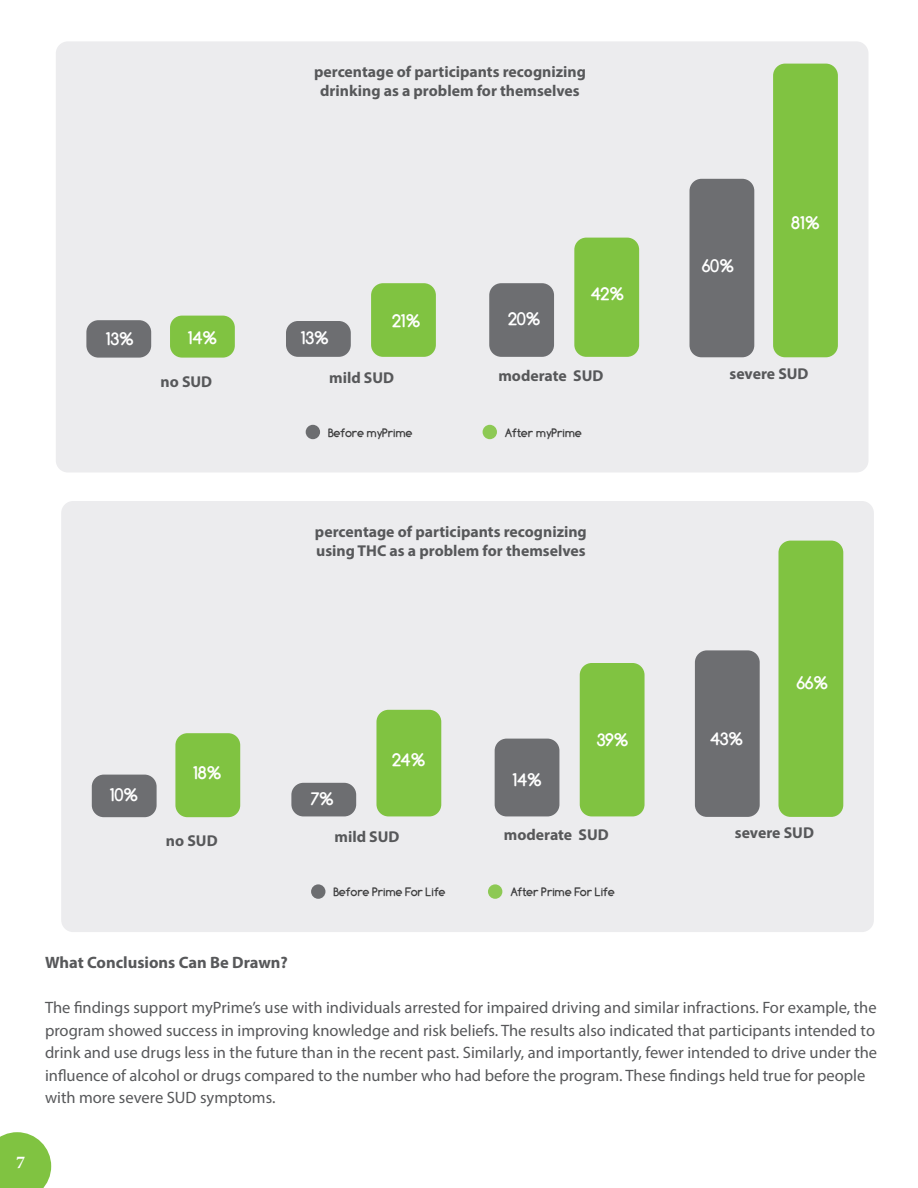
<style>
.page{position:relative;width:918px;height:1188px;background:#fff}
.page>*{position:absolute;margin:0;border:0;box-sizing:border-box;transform-origin:0 0}
.t1{font:700 18px "Comfortaa";color:#fff}
.t2{font:700 18px "Minion Pro";color:#fff}
.t3{font:16.5px/22.5px "Myriad Pro";color:#57585a}
.t4{font:700 16.5px "Myriad Pro";color:#57585a}
.t5{font:700 15.75px/18.9px "Myriad Pro";color:#57585a;text-align:center}
.t6{font:700 12px "Comfortaa";color:#3e3e3f}
</style>
<div class="page">
<div style="left:56px;top:41px;width:812px;height:432px;background:#ececee;border-radius:12px"></div>
<div style="left:306px;top:425px;width:14px;height:14px;background:#6c6d70;border-radius:50%"></div>
<div style="left:483px;top:425px;width:14px;height:14px;background:#8dc954;border-radius:50%"></div>
<div style="left:371px;top:283px;width:65px;height:74px;background:#80c341;border-radius:12px"></div>
<div style="left:286px;top:321px;width:65px;height:36px;background:#6d6e71;border-radius:12px"></div>
<div style="left:86px;top:320px;width:65px;height:38px;background:#6d6e71;border-radius:12px"></div>
<div style="left:170px;top:316px;width:65px;height:42px;background:#80c341;border-radius:12px"></div>
<div style="left:773px;top:64px;width:65px;height:293px;background:#80c341;border-radius:12px"></div>
<div style="left:690px;top:179px;width:64px;height:178px;background:#6d6e71;border-radius:12px"></div>
<div style="left:574px;top:238px;width:65px;height:119px;background:#80c341;border-radius:12px"></div>
<div style="left:489px;top:283px;width:65px;height:74px;background:#6d6e71;border-radius:12px"></div>
<div style="left:61px;top:501px;width:813px;height:431px;background:#ececee;border-radius:12px"></div>
<div style="left:311px;top:884px;width:14px;height:15px;background:#6c6d70;border-radius:50%"></div>
<div style="left:488px;top:884px;width:14px;height:15px;background:#8dc954;border-radius:50%"></div>
<div style="left:376px;top:710px;width:65px;height:106px;background:#80c341;border-radius:12px"></div>
<div style="left:291px;top:783px;width:65px;height:33px;background:#6d6e71;border-radius:12px"></div>
<div style="left:92px;top:775px;width:65px;height:42px;background:#6d6e71;border-radius:12px"></div>
<div style="left:175px;top:733px;width:65px;height:84px;background:#80c341;border-radius:12px"></div>
<div style="left:778px;top:541px;width:65px;height:276px;background:#80c341;border-radius:12px"></div>
<div style="left:695px;top:650px;width:65px;height:167px;background:#6d6e71;border-radius:12px"></div>
<div style="left:580px;top:663px;width:65px;height:153px;background:#80c341;border-radius:12px"></div>
<div style="left:495px;top:739px;width:64px;height:77px;background:#6d6e71;border-radius:12px"></div>
<svg style="left:0;top:1132px;width:51px;height:56px;background:#8ec957"></svg>
<p class="t5" style="left:314px;top:61px;width:273px">percentage of participants recognizing drinking as a problem for themselves</p>
<p class="t1" style="left:106px;top:328px;width:29px">13%</p>
<p class="t1" style="left:188px;top:327px;width:30px">14%</p>
<p class="t5" style="left:161px;top:371px;width:53px">no SUD</p>
<p class="t1" style="left:301px;top:327px;width:29px">13%</p>
<p class="t1" style="left:392px;top:311px;width:29px">21%</p>
<p class="t5" style="left:329px;top:367px;width:66px">mild SUD</p>
<p class="t1" style="left:508px;top:308px;width:33px">20%</p>
<p class="t1" style="left:591px;top:283px;width:34px">42%</p>
<p class="t5" style="left:498px;top:365px;width:106px">moderate SUD</p>
<p class="t6" style="left:328px;top:425px;width:86px">Before myPrime</p>
<p class="t6" style="left:505px;top:425px;width:78px">After myPrime</p>
<p class="t5" style="left:315px;top:522px;width:273px;text-align:left">percentage of participants recognizing using THC as a problem for themselves</p>
<p class="t1" style="left:702px;top:256px;width:33px">60%</p>
<p class="t1" style="left:792px;top:212px;width:29px">81%</p>
<p class="t5" style="left:730px;top:363px;width:81px">severe SUD</p>
<p class="t1" style="left:110px;top:784px;width:29px">10%</p>
<p class="t1" style="left:193px;top:763px;width:29px">18%</p>
<p class="t5" style="left:166px;top:831px;width:53px">no SUD</p>
<p class="t1" style="left:311px;top:788px;width:24px">7%</p>
<p class="t1" style="left:392px;top:749px;width:34px">24%</p>
<p class="t5" style="left:335px;top:827px;width:66px">mild SUD</p>
<p class="t1" style="left:512px;top:770px;width:30px">14%</p>
<p class="t1" style="left:597px;top:729px;width:33px">39%</p>
<p class="t5" style="left:504px;top:825px;width:106px">moderate SUD</p>
<p class="t6" style="left:334px;top:885px;width:113px">Before Prime For Life</p>
<p class="t6" style="left:511px;top:885px;width:106px">After Prime For Life</p>
<p class="t1" style="left:710px;top:728px;width:34px">43%</p>
<p class="t1" style="left:797px;top:672px;width:32px">66%</p>
<p class="t5" style="left:735px;top:823px;width:81px">severe SUD</p>
<p class="t2" style="left:16px;top:1150px;width:10px">7</p>
<p class="t4" style="left:45px;top:952px;width:244px">What Conclusions Can Be Drawn?</p>
<p class="t3" style="left:45px;top:996px;width:834px">The findings support myPrime’s use with individuals arrested for impaired driving and similar infractions. For example, the program showed success in improving knowledge and risk beliefs. The results also indicated that participants intended to drink and use drugs less in the future than in the recent past. Similarly, and importantly, fewer intended to drive under the influence of alcohol or drugs compared to the number who had before the program. These findings held true for people with more severe SUD symptoms.</p>
</div>
